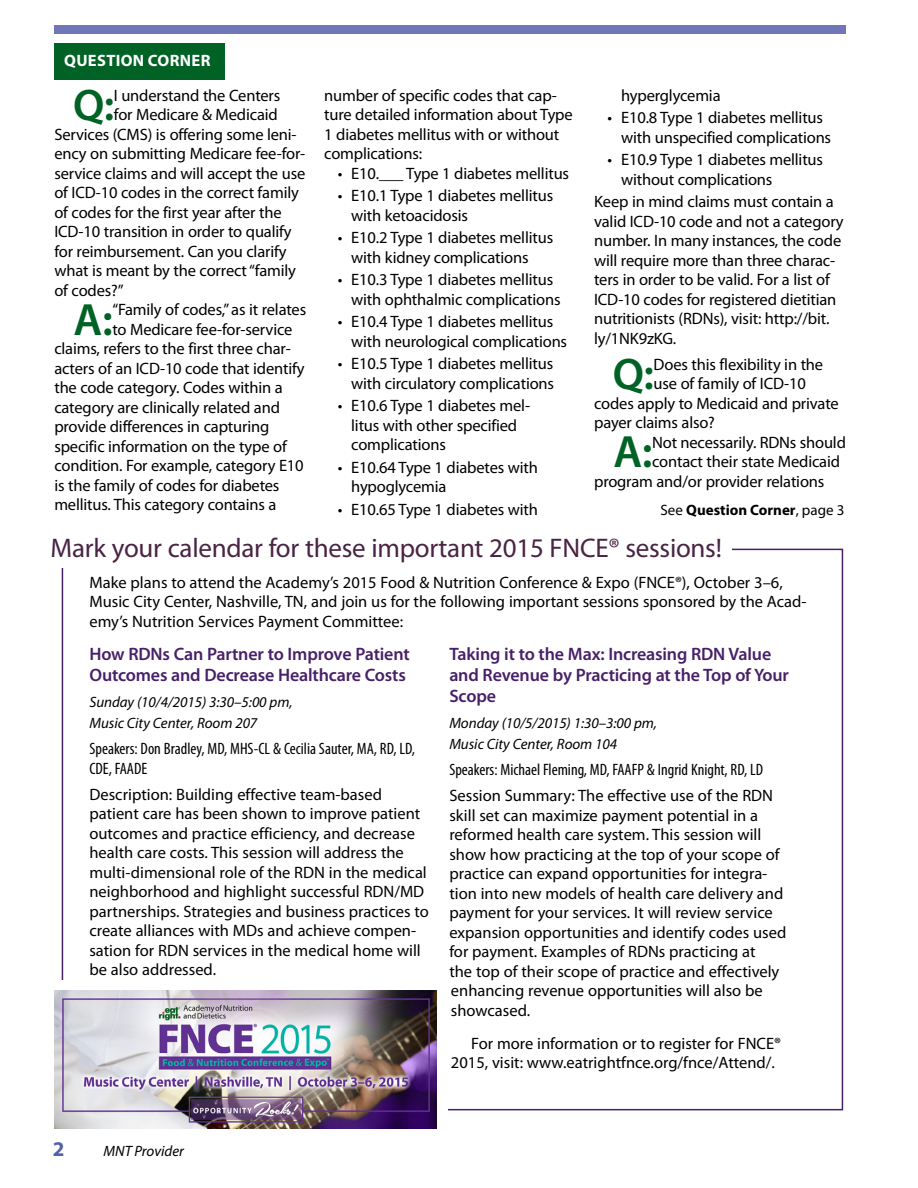
<style>
.page{position:relative;width:918px;height:1188px;background:#fff}
.page>*{position:absolute;margin:0;border:0;box-sizing:border-box;transform-origin:0 0}
.t1{font:600 45.45px "Myriad Pro";color:#006225}
.t2{font:600 44.4px "Myriad Pro";color:#006225}
.t3{font:27px "Myriad Pro";letter-spacing:-.01em;color:#492444}
.t4{font:700 21px "Myriad Pro";color:#5261ac}
.t5{font:600 18px/21px "Myriad Pro";letter-spacing:-.01em;color:#482068}
.t6{font:16.5px/19.5px "Myriad Pro";letter-spacing:-.01em;color:#000}
.t7{font:condensed 16.5px/19.5px "Myriad Pro";color:#000}
.t8{font:700 16.5px "Myriad Pro";letter-spacing:.02em;color:#fff}
.t9{font:italic 15px/21px "Myriad Pro";letter-spacing:-.005em;color:#000}
.t10{font:700 15px "Myriad Pro";color:#000}
.s1{font-weight:400}
</style>
<div class="page">
<img style="left:54px;top:990px;width:383px;height:138px">
<div style="left:54px;top:25px;width:792px;height:9px;background:#7077b9"></div>
<div style="left:54px;top:44px;width:171px;height:36px;background:#006225"></div>
<p class="t8" style="left:64px;top:50px;width:148px">Question Corner</p>
<h2 class="t2" style="left:73px;top:76px;width:43px">Q:</h2>
<p class="t6" style="left:114px;top:85px;width:168px">I understand the Centers</p>
<p class="t6" style="left:114px;top:105px;width:165px">for Medicare &amp; Medicaid</p>
<p class="t6" style="left:54px;top:124px;width:244px">Services (CMS) is offering some leni-</p>
<p class="t6" style="left:54px;top:144px;width:252px">ency on submitting Medicare fee-for-</p>
<p class="t6" style="left:54px;top:163px;width:252px">service claims and will accept the use</p>
<p class="t6" style="left:54px;top:183px;width:246px">of ICD-10 codes in the correct family</p>
<p class="t6" style="left:54px;top:202px;width:229px">of codes for the first year after the</p>
<p class="t6" style="left:54px;top:222px;width:239px">ICD-10 transition in order to qualify</p>
<p class="t6" style="left:54px;top:241px;width:234px">for reimbursement. Can you clarify</p>
<p class="t6" style="left:54px;top:261px;width:243px">what is meant by the correct “family</p>
<p class="t6" style="left:54px;top:280px;width:71px">of codes?”</p>
<h1 class="t1" style="left:74px;top:291px;width:41px">A:</h1>
<p class="t6" style="left:112px;top:300px;width:195px">“Family of codes,” as it relates</p>
<p class="t6" style="left:112px;top:319px;width:182px">to Medicare fee-for-service</p>
<p class="t6" style="left:54px;top:339px;width:238px">claims, refers to the first three char-</p>
<p class="t6" style="left:54px;top:358px;width:252px">acters of an ICD-10 code that identify</p>
<p class="t6" style="left:54px;top:378px;width:230px">the code category. Codes within a</p>
<p class="t6" style="left:54px;top:397px;width:227px">category are clinically related and</p>
<p class="t6" style="left:54px;top:417px;width:216px">provide differences in capturing</p>
<p class="t6" style="left:54px;top:436px;width:234px">specific information on the type of</p>
<p class="t6" style="left:54px;top:456px;width:251px">condition. For example, category E10</p>
<p class="t6" style="left:54px;top:475px;width:227px">is the family of codes for diabetes</p>
<p class="t6" style="left:54px;top:495px;width:224px">mellitus. This category contains a</p>
<p class="t6" style="left:324px;top:85px;width:250px">number of specific codes that cap&shy;ture detailed information about Type<br>1 diabetes mellitus with or without complications:</p>
<p class="t6" style="left:338px;top:163px;width:233px">• E10.___ Type 1 diabetes mellitus</p>
<p class="t6" style="left:351px;top:186px;width:203px;text-indent:-13px">• E10.1 Type 1 diabetes mellitus with ketoacidosis</p>
<p class="t6" style="left:351px;top:228px;width:203px;text-indent:-13px">• E10.2 Type 1 diabetes mellitus with kidney complications</p>
<p class="t6" style="left:351px;top:270px;width:211px;text-indent:-13px">• E10.3 Type 1 diabetes mellitus with ophthalmic complications</p>
<p class="t6" style="left:351px;top:312px;width:217px;text-indent:-13px">• E10.4 Type 1 diabetes mellitus with neurological complications</p>
<p class="t6" style="left:338px;top:354px;width:218px;text-align:right">• E10.5 Type 1 diabetes mellitus with circulatory complications</p>
<p class="t6" style="left:351px;top:396px;width:180px;text-indent:-13px">• E10.6 Type 1 diabetes mel&shy;litus with other specified complications</p>
<p class="t6" style="left:351px;top:457px;width:188px;text-indent:-13px">• E10.64 Type 1 diabetes with hypoglycemia</p>
<p class="t6" style="left:338px;top:499px;width:202px">• E10.65 Type 1 diabetes with</p>
<p class="t6" style="left:621px;top:85px;width:101px">hyperglycemia</p>
<p class="t6" style="left:621px;top:108px;width:212px;text-indent:-13px">• E10.8 Type 1 diabetes mellitus with unspecified complications</p>
<p class="t6" style="left:621px;top:150px;width:203px;text-indent:-13px">• E10.9 Type 1 diabetes mellitus without complications</p>
<p class="t6" style="left:594px;top:192px;width:251px">Keep in mind claims must contain a valid ICD-10 code and not a category number. In many instances, the code will require more than three charac&shy;ters in order to be valid. For a list of ICD-10 codes for registered dietitian nutritionists (RDNs), visit: http://bit. ly/1NK9zKG.</p>
<h2 class="t2" style="left:613px;top:346px;width:43px">Q:</h2>
<p class="t6" style="left:654px;top:354px;width:171px">Does this flexibility in the</p>
<p class="t6" style="left:654px;top:374px;width:154px">use of family of ICD-10</p>
<p class="t6" style="left:594px;top:393px;width:246px">codes apply to Medicaid and private</p>
<p class="t6" style="left:594px;top:413px;width:122px">payer claims also?</p>
<h1 class="t1" style="left:613px;top:423px;width:41px">A:</h1>
<p class="t6" style="left:652px;top:432px;width:195px">Not necessarily. RDNs should</p>
<p class="t6" style="left:652px;top:452px;width:189px">contact their state Medicaid</p>
<p class="t6" style="left:594px;top:471px;width:232px">program and/or provider relations</p>
<p class="t10" style="left:660px;top:500px;width:186px"><span class="s1">See</span> Question Corner<span class="s1">, page 3</span></p>
<h3 class="t3" style="left:50px;top:532px;width:673px">Mark your calendar for these important 2015 FNCE® sessions!</h3>
<p class="t6" style="left:89px;top:572px;width:719px">Make plans to attend the Academy’s 2015 Food &amp; Nutrition Conference &amp; Expo (FNCE®), October 3–6,<br>Music City Center, Nashville, TN, and join us for the following important sessions sponsored by the Acad&shy;emy’s Nutrition Services Payment Committee:</p>
<p class="t5" style="left:89px;top:643px;width:322px">How RDNs Can Partner to Improve Patient<br>Outcomes and Decrease Healthcare Costs</p>
<p class="t9" style="left:89px;top:691px;width:205px">Sunday (10/4/2015) 3:30–5:00 pm,<br>Music City Center, Room 207</p>
<p class="t7" style="left:89px;top:739px;width:327px">Speakers: Don Bradley, MD, MHS-CL &amp; Cecilia Sauter, MA, RD, LD,<br>CDE, FAADE</p>
<p class="t6" style="left:89px;top:784px;width:341px">Description: Building effective team-based patient care has been shown to improve patient outcomes and practice efficiency, and decrease health care costs. This session will address the multi-dimensional role of the RDN in the medical neighborhood and highlight successful RDN/MD partnerships. Strategies and business practices to create alliances with MDs and achieve compen&shy;sation for RDN services in the medical home will be also addressed.</p>
<p class="t5" style="left:449px;top:643px;width:341px">Taking it to the Max: Increasing RDN Value and Revenue by Practicing at the Top of Your<br>Scope</p>
<p class="t9" style="left:449px;top:712px;width:209px">Monday (10/5/2015) 1:30–3:00 pm,<br>Music City Center, Room 104</p>
<p class="t7" style="left:449px;top:760px;width:315px">Speakers: Michael Fleming, MD, FAAFP &amp; Ingrid Knight, RD, LD</p>
<p class="t6" style="left:449px;top:786px;width:339px">Session Summary: The effective use of the RDN skill set can maximize payment potential in a reformed health care system. This session will show how practicing at the top of your scope of practice can expand opportunities for integra&shy;tion into new models of health care delivery and payment for your services. It will review service expansion opportunities and identify codes used for payment. Examples of RDNs practicing at<br>the top of their scope of practice and effectively enhancing revenue opportunities will also be showcased.</p>
<p class="t6" style="left:451px;top:1033px;width:332px;text-indent:20px">For more information or to register for FNCE®<br>2015, visit: www.eatrightfnce.org/fnce/Attend/.</p>
<p class="t4" style="left:53px;top:1135px;width:13px">2</p>
<p class="t9" style="left:104px;top:1140px;width:82px">MNT Provider</p>
</div>
